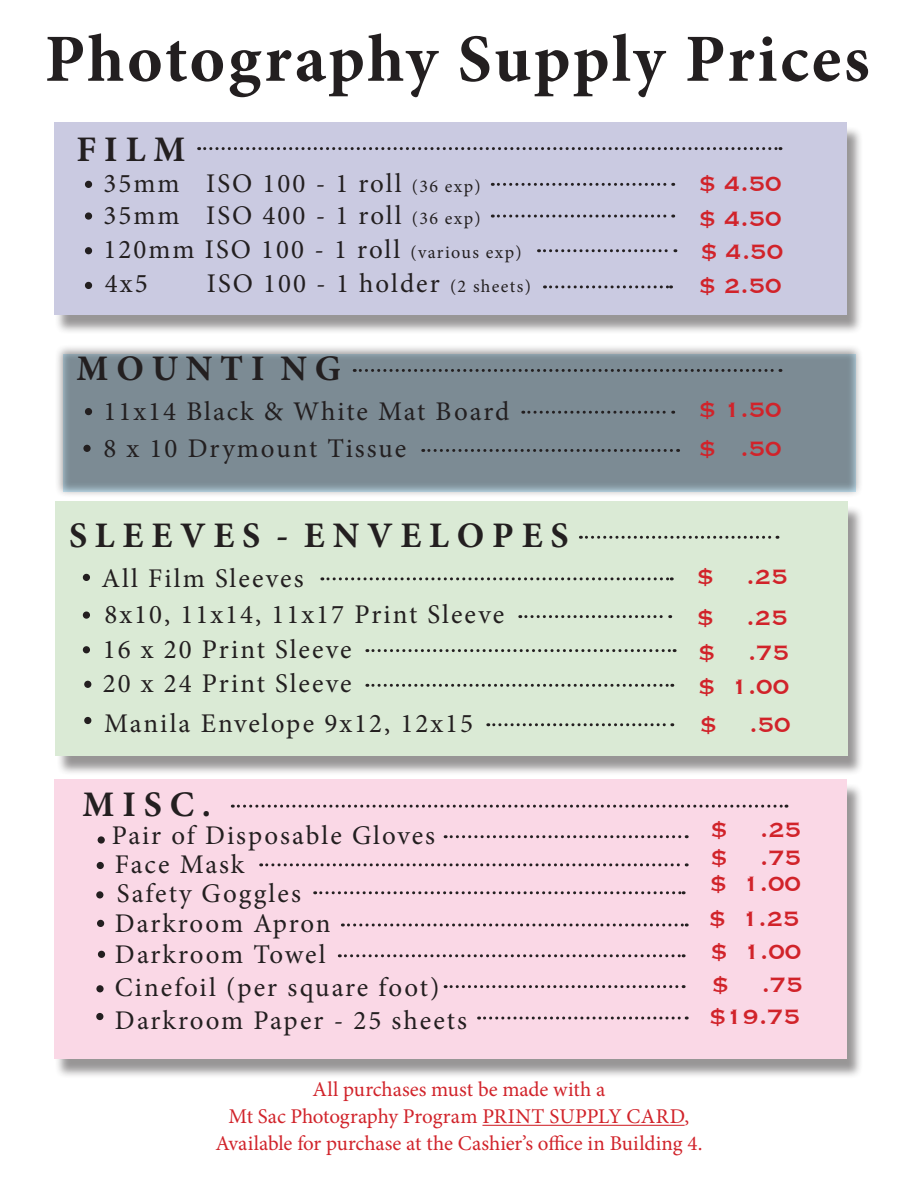
<style>
.page{position:relative;width:918px;height:1188px;background:#fff}
.page>*{position:absolute;margin:0;border:0;box-sizing:border-box;transform-origin:0 0}
.t1{font:700 67.5px "Minion Pro";letter-spacing:.035em;color:#231f20}
.t2{font:700 36px "Minion Pro";color:#231f20}
.t3{font:27px/30px "Minion Pro";letter-spacing:.075em;color:#231f20}
.t4{font:27px/25.5px "Copperplate";color:#d1232a}
.t5{font:21px/27px "Minion Pro";letter-spacing:-.005em;color:#d1232a;text-align:center}
.s1{font-size:18px}
</style>
<div class="page">
<div style="left:55px;top:126px;width:808px;height:209px;background:#231f20;opacity:.47"></div>
<div style="left:54px;top:122px;width:792px;height:193px;background:#cacae1"></div>
<div style="left:56px;top:505px;width:809px;height:271px;background:#231f20;opacity:.47"></div>
<div style="left:55px;top:501px;width:792px;height:255px;background:#daead5"></div>
<div style="left:55px;top:783px;width:808px;height:296px;background:#231f20;opacity:.47"></div>
<div style="left:54px;top:779px;width:792px;height:280px;background:#fad8e6"></div>
<svg style="left:199px;top:147px;width:582px;height:3px"></svg>
<svg style="left:492px;top:183px;width:182px;height:3px"></svg>
<svg style="left:492px;top:215px;width:182px;height:3px"></svg>
<svg style="left:539px;top:249px;width:137px;height:3px"></svg>
<svg style="left:551px;top:285px;width:121px;height:3px"></svg>
<svg style="left:580px;top:536px;width:198px;height:3px"></svg>
<svg style="left:322px;top:577px;width:350px;height:3px"></svg>
<svg style="left:520px;top:615px;width:151px;height:3px"></svg>
<svg style="left:367px;top:649px;width:308px;height:3px"></svg>
<svg style="left:367px;top:684px;width:306px;height:3px"></svg>
<svg style="left:232px;top:805px;width:555px;height:3px"></svg>
<svg style="left:339px;top:954px;width:345px;height:3px"></svg>
<svg style="left:488px;top:723px;width:185px;height:3px"></svg>
<svg style="left:445px;top:985px;width:239px;height:3px"></svg>
<svg style="left:479px;top:1017px;width:208px;height:3px"></svg>
<svg style="left:342px;top:923px;width:345px;height:3px"></svg>
<svg style="left:315px;top:891px;width:369px;height:3px"></svg>
<svg style="left:261px;top:863px;width:426px;height:3px"></svg>
<svg style="left:445px;top:835px;width:242px;height:3px"></svg>
<hr style="left:482px;top:1125px;width:203px;height:1px;background:#d1232a">
<div style="left:85px;top:181px;width:7px;height:7px;border:2px solid #231f20;border-radius:50%"></div>
<div style="left:85px;top:212px;width:7px;height:8px;border:2px solid #231f20;border-radius:50%"></div>
<div style="left:85px;top:247px;width:7px;height:7px;border:2px solid #231f20;border-radius:50%"></div>
<div style="left:85px;top:282px;width:7px;height:7px;border:2px solid #231f20;border-radius:50%"></div>
<div style="left:55px;top:344px;width:808px;height:154px;background:#231f20;opacity:.47"></div>
<div style="left:83px;top:445px;width:8px;height:7px;border:2px solid #231f20;border-radius:50%"></div>
<svg style="left:354px;top:369px;width:427px;height:3px"></svg>
<svg style="left:523px;top:411px;width:151px;height:3px"></svg>
<div style="left:85px;top:408px;width:7px;height:7px;border:2px solid #231f20;border-radius:50%"></div>
<svg style="left:423px;top:449px;width:256px;height:3px"></svg>
<div style="left:83px;top:574px;width:7px;height:7px;border:2px solid #231f20;border-radius:50%"></div>
<div style="left:83px;top:612px;width:7px;height:7px;border:2px solid #231f20;border-radius:50%"></div>
<div style="left:83px;top:646px;width:7px;height:7px;border:2px solid #231f20;border-radius:50%"></div>
<div style="left:84px;top:681px;width:7px;height:7px;border:2px solid #231f20;border-radius:50%"></div>
<div style="left:84px;top:717px;width:7px;height:7px;border:2px solid #231f20;border-radius:50%"></div>
<div style="left:98px;top:951px;width:7px;height:7px;border:2px solid #231f20;border-radius:50%"></div>
<div style="left:96px;top:985px;width:8px;height:7px;border:2px solid #231f20;border-radius:50%"></div>
<div style="left:96px;top:1013px;width:7px;height:7px;border:2px solid #231f20;border-radius:50%"></div>
<div style="left:98px;top:836px;width:7px;height:8px;border:2px solid #231f20;border-radius:50%"></div>
<div style="left:96px;top:891px;width:7px;height:7px;border:2px solid #231f20;border-radius:50%"></div>
<div style="left:97px;top:920px;width:7px;height:7px;border:2px solid #231f20;border-radius:50%"></div>
<div style="left:97px;top:862px;width:7px;height:7px;border:2px solid #231f20;border-radius:50%"></div>
<h1 class="t1" style="left:45px;top:12px;width:826px">Photography Supply Prices</h1>
<h2 class="t2" style="left:77px;top:124px;width:110px">F I L M</h2>
<p class="t3" style="left:103px;top:169px;width:379px">35mm ISO 100 - 1 roll <span class="s1">(36 exp)</span></p>
<p class="t4" style="left:699px;top:169px;width:84px">$ 4.50</p>
<p class="t3" style="left:104px;top:200px;width:379px">35mm ISO 400 - 1 roll <span class="s1">(36 exp)</span></p>
<p class="t4" style="left:699px;top:204px;width:84px">$ 4.50</p>
<p class="t3" style="left:103px;top:235px;width:420px">120mm ISO 100 - 1 roll <span class="s1">(various exp)</span></p>
<p class="t4" style="left:701px;top:237px;width:84px">$ 4.50</p>
<p class="t3" style="left:105px;top:268px;width:44px">4x5</p>
<p class="t3" style="left:207px;top:268px;width:326px">ISO 100 - 1 holder <span class="s1">(2 sheets)</span></p>
<p class="t4" style="left:699px;top:272px;width:84px">$ 2.50</p>
<h2 class="t2" style="left:77px;top:343px;width:266px">M O U N T I N G</h2>
<p class="t3" style="left:104px;top:397px;width:408px">11x14 Black &amp; White Mat Board</p>
<p class="t4" style="left:699px;top:396px;width:84px">$ 1.50</p>
<p class="t3" style="left:104px;top:433px;width:304px">8 x 10 Drymount Tissue</p>
<p class="t4" style="left:699px;top:435px;width:84px">$ .50</p>
<h2 class="t2" style="left:69px;top:510px;width:501px">S L E E V E S - E N V E L O P E S</h2>
<p class="t3" style="left:101px;top:563px;width:204px">All Film Sleeves</p>
<p class="t4" style="left:697px;top:562px;width:92px">$ .25</p>
<p class="t3" style="left:104px;top:599px;width:401px">8x10, 11x14, 11x17 Print Sleeve</p>
<p class="t4" style="left:697px;top:603px;width:92px">$ .25</p>
<p class="t3" style="left:103px;top:634px;width:250px">16 x 20 Print Sleeve</p>
<p class="t4" style="left:699px;top:638px;width:92px">$ .75</p>
<p class="t3" style="left:103px;top:669px;width:250px">20 x 24 Print Sleeve</p>
<p class="t4" style="left:699px;top:673px;width:92px">$ 1.00</p>
<p class="t3" style="left:104px;top:708px;width:370px">Manila Envelope 9x12, 12x15</p>
<p class="t4" style="left:700px;top:711px;width:92px">$ .50</p>
<h2 class="t2" style="left:83px;top:779px;width:130px">M I S C .</h2>
<p class="t3" style="left:112px;top:820px;width:325px">Pair of Disposable Gloves</p>
<p class="t4" style="left:711px;top:816px;width:92px">$ .25</p>
<p class="t3" style="left:115px;top:850px;width:131px">Face Mask</p>
<p class="t4" style="left:710px;top:844px;width:93px">$ .75 $ 1.00</p>
<p class="t3" style="left:115px;top:879px;width:217px">Safety Goggles<br>Darkroom Apron</p>
<p class="t4" style="left:709px;top:905px;width:92px">$ 1.25</p>
<p class="t3" style="left:115px;top:940px;width:212px">Darkroom Towel</p>
<p class="t4" style="left:711px;top:938px;width:92px">$ 1.00</p>
<p class="t3" style="left:115px;top:973px;width:326px">Cinefoil (per square foot)</p>
<p class="t4" style="left:712px;top:971px;width:92px">$ .75</p>
<p class="t3" style="left:115px;top:1005px;width:354px">Darkroom Paper - 25 sheets</p>
<p class="t4" style="left:710px;top:1003px;width:92px">$19.75</p>
<p class="t5" style="left:215px;top:1076px;width:489px">All purchases must be made with a<br>Mt Sac Photography Program PRINT SUPPLY CARD,<br>Available for purchase at the Cashier’s ofce in Building 4.</p>
</div>
